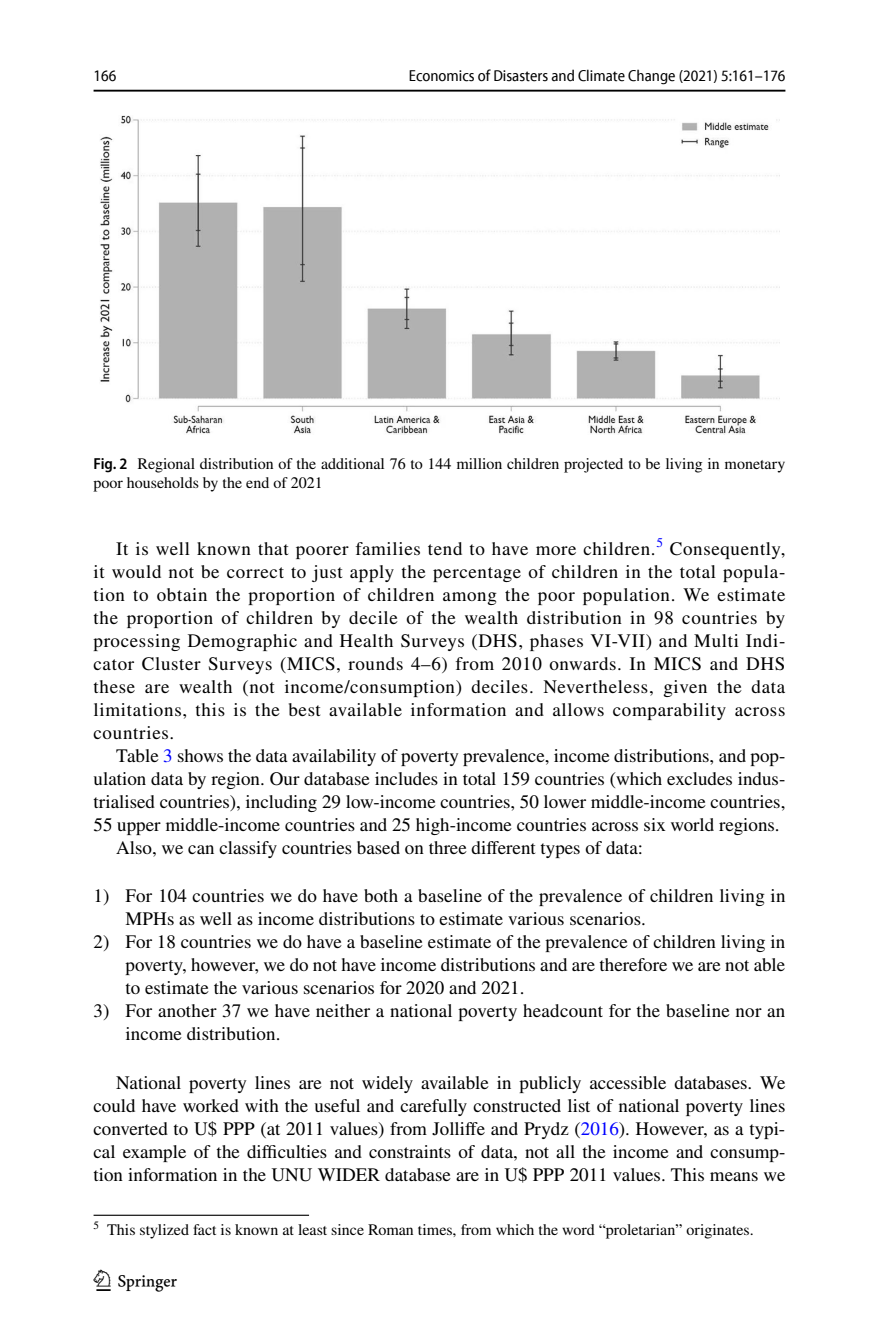
<style>
.page{position:relative;width:879px;height:1333px;background:#fff}
.page>*{position:absolute;margin:0;border:0;box-sizing:border-box;transform-origin:0 0}
.t1{font:30px "Springnew Regular 4";color:#000}
.t2{font:19px/23px "STIX";color:#000;text-align:justify}
.t3{font:16px/18.4px "STIX";color:#000}
.t4{font:semi-condensed 16px "Myriad Pro Unic";color:#000}
.s1{font-family:"Myriad Pro";font-weight:600;font-stretch:semi-condensed}
.s2{color:#00f}
</style>
<div class="page">
<hr style="left:94px;top:90px;width:691px;height:2px;background:#000">
<img style="left:100px;top:116px;width:678px;height:318px">
<hr style="left:94px;top:1214px;width:215px;height:1px;background:#000">
<p class="t4" style="left:94px;top:69px;width:24px">166</p>
<p class="t4" style="left:409px;top:69px;width:378px">Economics of Disasters and Climate Change (2021) 5:161–176</p>
<p class="t3" style="left:94px;top:456px;width:693px"><span class="s1">Fig. 2</span> Regional distribution of the additional 76 to 144 million children projected to be living in monetary poor households by the end of 2021</p>
<p class="t2" style="left:94px;top:538px;width:693px;text-indent:23px">It is well known that poorer families tend to have more children.<sup>5</sup> Consequently, it would not be correct to just apply the percentage of children in the total popula&shy;tion to obtain the proportion of children among the poor population. We estimate the proportion of children by decile of the wealth distribution in 98 countries by processing Demographic and Health Surveys (DHS, phases VI-VII) and Multi Indi&shy;cator Cluster Surveys (MICS, rounds 4–6) from 2010 onwards. In MICS and DHS these are wealth (not income/consumption) deciles. Nevertheless, given the data limitations, this is the best available information and allows comparability across countries.</p>
<p class="t2" style="left:116px;top:745px;width:670px">Table <span class="s2">3</span> shows the data availability of poverty prevalence, income distributions, and pop-</p>
<p class="t2" style="left:94px;top:768px;width:693px">ulation data by region. Our database includes in total 159 countries (which excludes indus-</p>
<p class="t2" style="left:94px;top:791px;width:693px">trialised countries), including 29 low-income countries, 50 lower middle-income countries,</p>
<p class="t2" style="left:94px;top:814px;width:687px">55 upper middle-income countries and 25 high-income countries across six world regions.</p>
<p class="t2" style="left:116px;top:837px;width:528px">Also, we can classify countries based on three different types of data:</p>
<p class="t2" style="left:126px;top:885px;width:661px;text-indent:-32px">1) For 104 countries we do have both a baseline of the prevalence of children living in<br>MPHs as well as income distributions to estimate various scenarios.</p>
<p class="t2" style="left:126px;top:931px;width:661px;text-indent:-32px">2) For 18 countries we do have a baseline estimate of the prevalence of children living in poverty, however, we do not have income distributions and are therefore we are not able to estimate the various scenarios for 2020 and 2021.</p>
<p class="t2" style="left:126px;top:1000px;width:661px;text-indent:-32px">3) For another 37 we have neither a national poverty headcount for the baseline nor an income distribution.</p>
<p class="t2" style="left:94px;top:1071px;width:693px;text-indent:23px">National poverty lines are not widely available in publicly accessible databases. We could have worked with the useful and carefully constructed list of national poverty lines converted to U$ PPP (at 2011 values) from Jolliffe and Prydz (<span class="s2">2016</span>). However, as a typi&shy;cal example of the difficulties and constraints of data, not all the income and consump&shy;tion information in the UNU WIDER database are in U$ PPP 2011 values. This means we</p>
<p class="t3" style="left:94px;top:1221px;width:662px"><sup>5</sup> This stylized fact is known at least since Roman times, from which the word “proletarian” originates.</p>
<h1 class="t1" style="left:96px;top:1269px;width:83px">1 3</h1>
</div>
